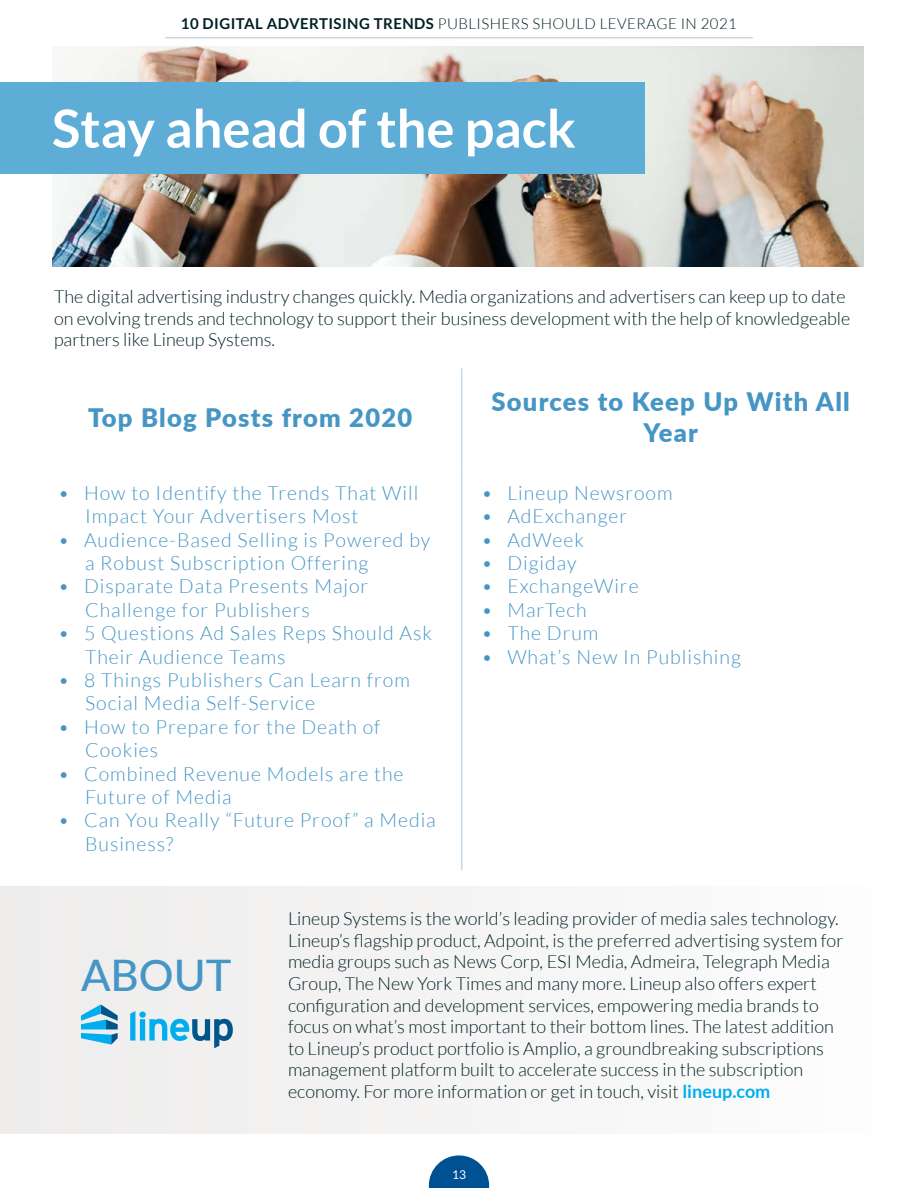
<style>
.page{position:relative;width:918px;height:1188px;background:#fff}
.page>*{position:absolute;margin:0;border:0;box-sizing:border-box;transform-origin:0 0}
.t1{font:700 52.5px "Lato";color:#fff}
.t2{font:500 43.5px "Lato";color:#4596c5}
.t3{font:900 25.5px/30.6px "Lato";letter-spacing:.05em;color:#4596c5;text-align:center}
.t4{font:300 19.5px/23.4px "Lato";letter-spacing:.05em;color:#4596c5}
.t5{font:300 18px/21.6px "Lato";color:#012125}
.t6{font:300 15px "Lato";letter-spacing:.03em;color:#012125}
.t7{font:12px "Lato";color:#fff}
.s1{font-weight:700}
.s2{font-weight:700;color:#00aeef}
</style>
<div class="page">
<svg style="left:429px;top:1155px;width:60px;height:33px"></svg>
<hr style="left:165px;top:37px;width:588px;height:1px;background:#bfc3ce">
<div style="left:0;top:886px;width:916px;height:248px;background:#f5f4f4"></div>
<svg style="left:81px;top:1004px;width:37px;height:41px"></svg>
<svg style="left:130px;top:1011px;width:103px;height:37px"></svg>
<img style="left:52px;top:46px;width:812px;height:220px">
<div style="left:0;top:82px;width:644px;height:92px;background:#5dadd7"></div>
<hr style="left:462px;top:368px;width:1px;height:97px;background:#a5cce7">
<hr style="left:462px;top:465px;width:1px;height:405px;background:#a5cce7">
<p class="t6" style="left:181px;top:16px;width:558px"><span class="s1">10 DIGITAL ADVERTISING TRENDS</span> PUBLISHERS SHOULD LEVERAGE IN 2021</p>
<h1 class="t1" style="left:52px;top:98px;width:525px">Stay ahead of the pack</h1>
<p class="t5" style="left:54px;top:286px;width:798px">The digital advertising industry changes quickly. Media organizations and advertisers can keep up to date on evolving trends and technology to support their business development with the help of knowledgeable partners like Lineup Systems.</p>
<h3 class="t3" style="left:88px;top:401px;width:326px">Top Blog Posts from 2020</h3>
<p class="t4" style="left:85px;top:481px;width:335px;text-indent:-27px">• How to Identify the Trends That Will<br>Impact Your Advertisers Most</p>
<p class="t4" style="left:85px;top:528px;width:347px;text-indent:-27px">• Audience-Based Selling is Powered by a Robust Subscription Offering</p>
<p class="t4" style="left:85px;top:575px;width:285px;text-indent:-27px">• Disparate Data Presents Major<br>Challenge for Publishers</p>
<p class="t4" style="left:85px;top:622px;width:349px;text-indent:-27px">• 5 Questions Ad Sales Reps Should Ask<br>Their Audience Teams</p>
<p class="t4" style="left:85px;top:668px;width:326px;text-indent:-27px">• 8 Things Publishers Can Learn from<br>Social Media Self-Service</p>
<p class="t4" style="left:85px;top:715px;width:297px;text-indent:-27px">• How to Prepare for the Death of<br>Cookies</p>
<p class="t4" style="left:85px;top:762px;width:320px;text-indent:-27px">• Combined Revenue Models are the<br>Future of Media</p>
<p class="t4" style="left:85px;top:809px;width:352px;text-indent:-27px">• Can You Really “Future Proof” a Media<br>Business?</p>
<h3 class="t3" style="left:491px;top:386px;width:360px">Sources to Keep Up With All<br>Year</h3>
<p class="t4" style="left:481px;top:481px;width:193px">• Lineup Newsroom</p>
<p class="t4" style="left:481px;top:505px;width:147px">• AdExchanger</p>
<p class="t4" style="left:481px;top:528px;width:104px">• AdWeek</p>
<p class="t4" style="left:481px;top:551px;width:97px">• Digiday</p>
<p class="t4" style="left:481px;top:575px;width:159px">• ExchangeWire</p>
<p class="t4" style="left:481px;top:598px;width:107px">• MarTech</p>
<p class="t4" style="left:481px;top:622px;width:119px">• The Drum</p>
<p class="t4" style="left:481px;top:645px;width:261px">• What’s New In Publishing</p>
<h2 class="t2" style="left:81px;top:944px;width:152px">ABOUT</h2>
<p class="t5" style="left:288px;top:908px;width:557px">Lineup Systems is the world’s leading provider of media sales technology.<br>Lineup’s flagship product, Adpoint, is the preferred advertising system for media groups such as News Corp, ESI Media, Admeira, Telegraph Media Group, The New York Times and many more. Lineup also offers expert configuration and development services, empowering media brands to focus on what’s most important to their bottom lines. The latest addition to Lineup’s product portfolio is Amplio, a groundbreaking subscriptions management platform built to accelerate success in the subscription economy. For more information or get in touch, visit <span class="s2">lineup.com</span></p>
<p class="t7" style="left:452px;top:1168px;width:15px">13</p>
</div>
